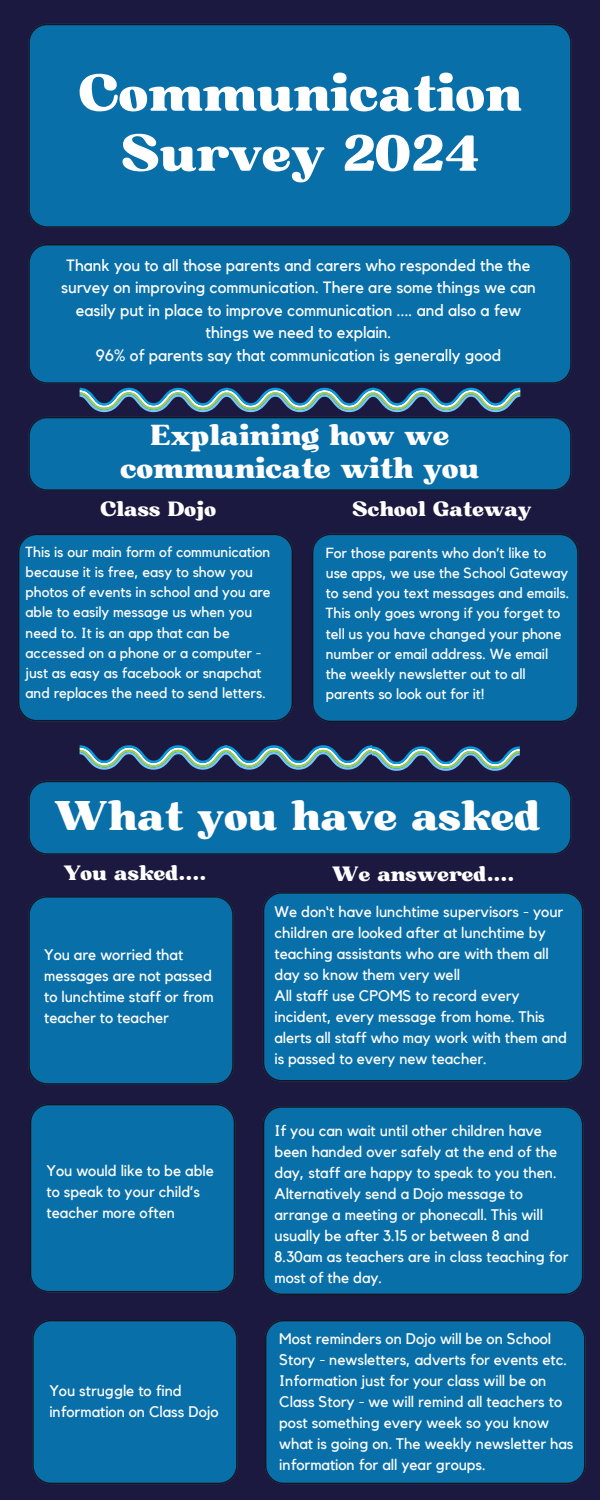
<style>
.page{position:relative;width:600px;height:1500px;background:#1b1940}
.page>*{position:absolute;margin:0;border:0;box-sizing:border-box;transform-origin:0 0}
.t1{font:50.1px/60px "Bugaki";color:#fff;text-align:center}
.t2{font:40px "Bugaki";color:#fff}
.t3{font:28px/33px "Bugaki";color:#fff;text-align:center}
.t4{font:20px "Bugaki";color:#fff}
.t5{font:16.3px/22.5px "Kollektif";color:#fff;text-align:center}
.t6{font:15.3px/21px "Kollektif";color:#fff}
.t7{font:14.6px/20.2px "Kollektif";color:#fff}
</style>
<div class="page">
<div style="left:28px;top:24px;width:544px;height:204px;background:#096fa9"></div>
<div style="left:28px;top:244px;width:544px;height:139px;background:#096fa9"></div>
<div style="left:28px;top:417px;width:544px;height:74px;background:#096fa9"></div>
<div style="left:18px;top:534px;width:275px;height:187px;background:#096fa9"></div>
<div style="left:312px;top:534px;width:267px;height:188px;background:#096fa9"></div>
<div style="left:28px;top:781px;width:544px;height:74px;background:#096fa9"></div>
<div style="left:28px;top:896px;width:206px;height:188px;background:#096fa9"></div>
<div style="left:263px;top:892px;width:320px;height:189px;background:#096fa9"></div>
<svg style="left:80px;top:388px;width:440px;height:24px"></svg>
<svg style="left:80px;top:745px;width:440px;height:26px"></svg>
<div style="left:30px;top:1104px;width:205px;height:188px;background:#096fa9"></div>
<div style="left:263px;top:1106px;width:320px;height:189px;background:#096fa9"></div>
<div style="left:32px;top:1320px;width:206px;height:164px;background:#096fa9"></div>
<div style="left:265px;top:1320px;width:321px;height:164px;background:#096fa9"></div>
<h1 class="t1" style="left:78px;top:65px;width:446px">Communication<br>Survey 2024</h1>
<h5 class="t5" style="left:61px;top:254px;width:477px">Thank you to all those parents and carers who responded the the survey on improving communication. There are some things we can easily put in place to improve communication .... and also a few things we need to explain.<br>96% of parents say that communication is generally good</h5>
<p class="t3" style="left:121px;top:420px;width:360px">Explaining how we communicate with you</p>
<p class="t4" style="left:100px;top:496px;width:118px">Class Dojo</p>
<p class="t4" style="left:352px;top:496px;width:181px">School Gateway</p>
<p class="t7" style="left:26px;top:542px;width:247px">This is our main form of communication because it is free, easy to show you photos of events in school and you are able to easily message us when you need to. It is an app that can be accessed on a phone or a computer - just as easy as facebook or snapchat and replaces the need to send letters.</p>
<p class="t7" style="left:326px;top:543px;width:245px">For those parents who don’t like to use apps, we use the School Gateway to send you text messages and emails.<br>This only goes wrong if you forget to tell us you have changed your phone number or email address. We email the weekly newsletter out to all parents so look out for it!</p>
<h3 class="t2" style="left:54px;top:791px;width:488px">What you have asked</h3>
<h4 class="t4" style="left:63px;top:861px;width:145px">You asked....</h4>
<h4 class="t4" style="left:332px;top:862px;width:184px">We answered....</h4>
<p class="t6" style="left:44px;top:945px;width:171px">You are worried that messages are not passed to lunchtime staff or from teacher to teacher</p>
<p class="t6" style="left:47px;top:1161px;width:169px">You would like to be able to speak to your child’s teacher more often</p>
<h4 class="t6" style="left:49px;top:1381px;width:171px">You struggle to find information on Class Dojo</h4>
<p class="t6" style="left:274px;top:902px;width:294px">We don‘t have lunchtime supervisors - your children are looked after at lunchtime by teaching assistants who are with them all day so know them very well<br>All staff use CPOMS to record every incident, every message from home. This alerts all staff who may work with them and is passed to every new teacher.</p>
<h2 class="t6" style="left:274px;top:1121px;width:295px">If you can wait until other children have been handed over safely at the end of the day, staff are happy to speak to you then.<br>Alternatively send a Dojo message to arrange a meeting or phonecall. This will usually be after 3.15 or between 8 and 8.30am as teachers are in class teaching for most of the day.</h2>
<h4 class="t6" style="left:279px;top:1328px;width:296px">Most reminders on Dojo will be on School Story - newsletters, adverts for events etc.<br>Information just for your class will be on Class Story - we will remind all teachers to post something every week so you know what is going on. The weekly newsletter has information for all year groups.</h4>
</div>
